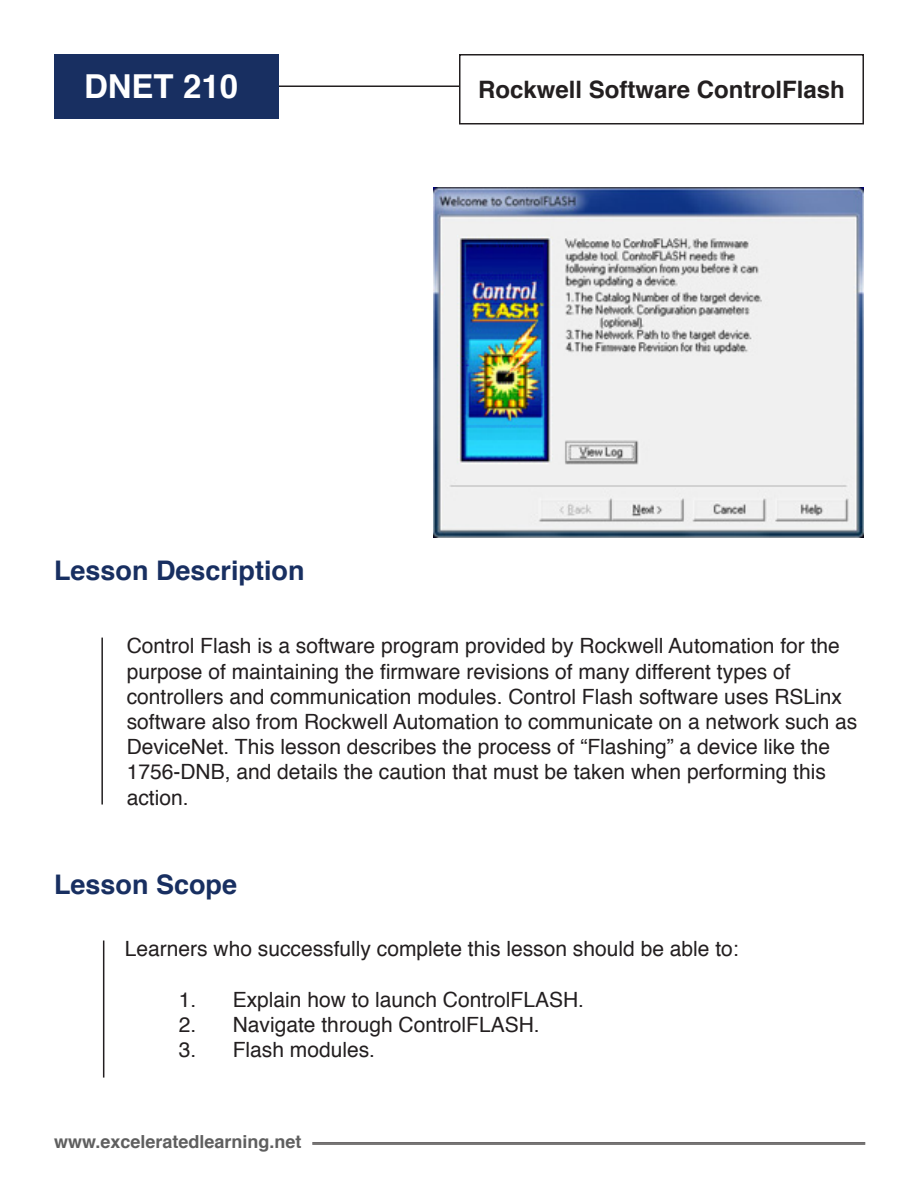
<style>
.page{position:relative;width:918px;height:1188px;background:#fff}
.page>*{position:absolute;margin:0;border:0;box-sizing:border-box;transform-origin:0 0}
.t1{font:700 33px "Helvetica";color:#fff}
.t2{font:700 27px "Helvetica";color:#182f61}
.t3{font:700 24px "Helvetica";color:#231f20}
.t4{font:21px/25.2px "Helvetica";color:#231f20}
.t5{font:700 18px "Helvetica";color:#5f5f5f}
</style>
<div class="page">
<hr style="left:312px;top:1143px;width:553px;height:1px;background:#231f20">
<hr style="left:312px;top:1144px;width:553px;height:1px;background:#231f20">
<hr style="left:258px;top:86px;width:201px;height:1px;background:#231f20">
<div style="left:54px;top:55px;width:225px;height:64px;background:#182f61"></div>
<div style="left:459px;top:54px;width:405px;height:70px;border:2px solid #231f20"></div>
<hr style="left:101px;top:638px;width:2px;height:167px;background:#231f20">
<hr style="left:103px;top:941px;width:1px;height:137px;background:#231f20">
<img style="left:434px;top:188px;width:430px;height:349px">
<p class="t1" style="left:84px;top:60px;width:156px">DNET 210</p>
<p class="t3" style="left:478px;top:70px;width:368px">Rockwell Software ControlFlash</p>
<p class="t2" style="left:54px;top:549px;width:252px">Lesson Description</p>
<p class="t4" style="left:127px;top:634px;width:715px">Control Flash is a software program provided by Rockwell Automation for the purpose of maintaining the firmware revisions of many different types of</p>
<p class="t4" style="left:127px;top:684px;width:732px">controllers and communication modules. Control Flash software uses RSLinx software also from Rockwell Automation to communicate on a network such as DeviceNet. This lesson describes the process of “Flashing” a device like the 1756-DNB, and details the caution that must be taken when performing this action.</p>
<p class="t2" style="left:54px;top:863px;width:185px">Lesson Scope</p>
<p class="t4" style="left:125px;top:937px;width:615px">Learners who successfully complete this lesson should be able to:</p>
<p class="t4" style="left:179px;top:987px;width:407px">1. Explain how to launch ControlFLASH.</p>
<p class="t4" style="left:179px;top:1013px;width:362px">2. Navigate through ControlFLASH.</p>
<p class="t4" style="left:179px;top:1038px;width:198px">3. Flash modules.</p>
<p class="t5" style="left:54px;top:1127px;width:249px">www.exceleratedlearning.net</p>
</div>
